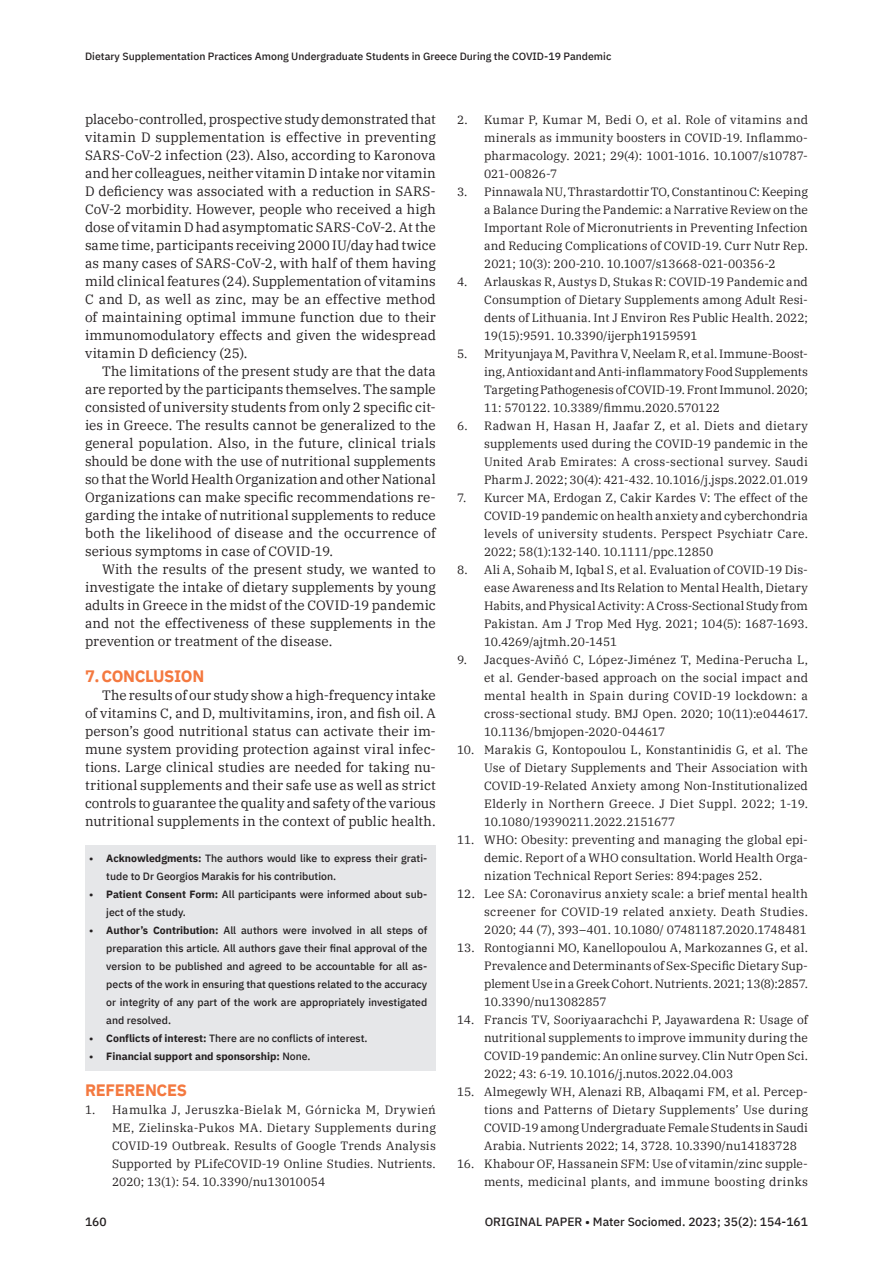
<style>
.page{position:relative;width:893px;height:1263px;background:#fff}
.page>*{position:absolute;margin:0;border:0;box-sizing:border-box;transform-origin:0 0}
.t1{font:700 16.5px "IBM Plex Sans";letter-spacing:-.02em;color:#f47940}
.t2{font:13.5px/18px "IBM Plex Serif";letter-spacing:.005em;color:#231f20;text-align:justify}
.t3{font:12px/18px "IBM Plex Serif";color:#231f20;text-align:justify}
.t4{font:500 12px "IBM Plex Sans";color:#231f20}
.t5{font:500 10.5px/18px "IBM Plex Sans";color:#231f20}
.t6{font:700 10.5px "IBM Plex Sans";color:#231f20}
.s1{font-weight:700}
.s2{font-weight:500}
</style>
<div class="page">
<div style="left:85px;top:846px;width:351px;height:45px;background:#e6e7e9"></div>
<div style="left:85px;top:882px;width:351px;height:45px;background:#e6e7e9"></div>
<div style="left:85px;top:918px;width:351px;height:117px;background:#e6e7e9"></div>
<div style="left:85px;top:1026px;width:351px;height:27px;background:#e6e7e9"></div>
<div style="left:85px;top:1044px;width:351px;height:27px;background:#e6e7e9"></div>
<p class="t5" style="left:85px;top:47px;width:528px">Dietary Supplementation Practices Among Undergraduate Students in Greece During the COVID-19 Pandemic</p>
<p class="t2" style="left:85px;top:109px;width:352px">placebo-controlled, prospective study demonstrated that vitamin D supplementation is effective in preventing SARS-CoV-2 infection (23). Also, according to Karonova and her colleagues, neither vitamin D intake nor vitamin D deficiency was associated with a reduction in SARS-CoV-2 morbidity. However, people who received a high dose of vitamin D had asymptomatic SARS-CoV-2. At the same time, participants receiving 2000 IU/day had twice as many cases of SARS-CoV-2, with half of them having mild clinical features (24). Supplementation of vitamins C and D, as well as zinc, may be an effective method of maintaining optimal immune function due to their immunomodulatory effects and given the widespread vitamin D deficiency (25).</p>
<p class="t2" style="left:85px;top:361px;width:352px;text-indent:17px">The limitations of the present study are that the data are reported by the participants themselves. The sample consisted of university students from only 2 specific cit&shy;ies in Greece. The results cannot be generalized to the general population. Also, in the future, clinical trials should be done with the use of nutritional supplements so that the World Health Organization and other National Organizations can make specific recommendations re&shy;garding the intake of nutritional supplements to reduce both the likelihood of disease and the occurrence of serious symptoms in case of COVID-19.</p>
<p class="t2" style="left:85px;top:559px;width:352px;text-indent:17px">With the results of the present study, we wanted to investigate the intake of dietary supplements by young adults in Greece in the midst of the COVID-19 pandemic and not the effectiveness of these supplements in the prevention or treatment of the disease.</p>
<h1 class="t1" style="left:85px;top:663px;width:121px">7.CONCLUSION</h1>
<p class="t2" style="left:85px;top:685px;width:352px;text-indent:17px">The results of our study show a high-frequency intake of vitamins C, and D, multivitamins, iron, and fish oil. A person’s good nutritional status can activate their im&shy;mune system providing protection against viral infec&shy;tions. Large clinical studies are needed for taking nu&shy;tritional supplements and their safe use as well as strict controls to guarantee the quality and safety of the various nutritional supplements in the context of public health.</p>
<p class="t5" style="left:106px;top:849px;width:323px;text-indent:-17px">• <span class="s1">Acknowledgments:</span> The authors would like to express their grati&shy;tude to Dr Georgios Marakis for his contribution.</p>
<p class="t5" style="left:106px;top:885px;width:323px;text-indent:-17px">• <span class="s1">Patient Consent Form:</span> All participants were informed about sub&shy;ject of the study.</p>
<p class="t5" style="left:106px;top:921px;width:323px;text-align:justify;text-indent:-17px">• <span class="s1">Author’s Contribution:</span> All authors were involved in all steps of preparation this article. All authors gave their final approval of the version to be published and agreed to be accountable for all as&shy;pects of the work in ensuring that questions related to the accuracy or integrity of any part of the work are appropriately investigated and resolved.</p>
<p class="t5" style="left:89px;top:1029px;width:280px">• <span class="s1">Conflicts of interest:</span> There are no conflicts of interest.</p>
<p class="t6" style="left:89px;top:1048px;width:223px"><span class="s2">•</span> Financial support and sponsorship: <span class="s2">None.</span></p>
<h1 class="t1" style="left:85px;top:1077px;width:103px">REFERENCES</h1>
<p class="t3" style="left:112px;top:1100px;width:325px;text-indent:-27px">1. Hamulka J, Jeruszka-Bielak M, Górnicka M, Drywień ME, Zielinska-Pukos MA. Dietary Supplements during COVID-19 Outbreak. Results of Google Trends Analysis Supported by PLifeCOVID-19 Online Studies. Nutrients.<br>2020; 13(1): 54. 10.3390/nu13010054</p>
<p class="t4" style="left:85px;top:1212px;width:23px">160</p>
<p class="t3" style="left:484px;top:110px;width:325px;text-indent:-27px">2. Kumar P, Kumar M, Bedi O, et al. Role of vitamins and minerals as immunity boosters in COVID-19. Inflammo&shy;pharmacology. 2021; 29(4): 1001-1016. 10.1007/s10787- 021-00826-7</p>
<p class="t3" style="left:484px;top:182px;width:325px;text-indent:-27px">3. Pinnawala NU, Thrastardottir TO, Constantinou C: Keeping a Balance During the Pandemic: a Narrative Review on the Important Role of Micronutrients in Preventing Infection and Reducing Complications of COVID-19. Curr Nutr Rep.<br>2021; 10(3): 200-210. 10.1007/s13668-021-00356-2</p>
<p class="t3" style="left:484px;top:272px;width:325px;text-indent:-27px">4. Arlauskas R, Austys D, Stukas R: COVID-19 Pandemic and Consumption of Dietary Supplements among Adult Resi&shy;dents of Lithuania. Int J Environ Res Public Health. 2022; 19(15):9591. 10.3390/ijerph19159591</p>
<p class="t3" style="left:484px;top:344px;width:325px;text-indent:-27px">5. Mrityunjaya M, Pavithra V, Neelam R, et al. Immune-Boost&shy;ing, Antioxidant and Anti-inflammatory Food Supplements Targeting Pathogenesis of COVID-19. Front Immunol. 2020; 11: 570122. 10.3389/fimmu.2020.570122</p>
<p class="t3" style="left:484px;top:416px;width:325px;text-indent:-27px">6. Radwan H, Hasan H, Jaafar Z, et al. Diets and dietary supplements used during the COVID-19 pandemic in the United Arab Emirates: A cross-sectional survey. Saudi Pharm J. 2022; 30(4): 421-432. 10.1016/j.jsps.2022.01.019</p>
<p class="t3" style="left:484px;top:488px;width:325px;text-indent:-27px">7. Kurcer MA, Erdogan Z, Cakir Kardes V: The effect of the COVID-19 pandemic on health anxiety and cyberchondria levels of university students. Perspect Psychiatr Care.<br>2022; 58(1):132-140. 10.1111/ppc.12850</p>
<p class="t3" style="left:484px;top:560px;width:325px;text-indent:-27px">8. Ali A, Sohaib M, Iqbal S, et al. Evaluation of COVID-19 Dis&shy;ease Awareness and Its Relation to Mental Health, Dietary Habits, and Physical Activity: A Cross-Sectional Study from Pakistan. Am J Trop Med Hyg. 2021; 104(5): 1687-1693.<br>10.4269/ajtmh.20-1451</p>
<p class="t3" style="left:484px;top:650px;width:325px;text-indent:-27px">9. Jacques-Aviñó C, López-Jiménez T, Medina-Perucha L, et al. Gender-based approach on the social impact and mental health in Spain during COVID-19 lockdown: a cross-sectional study. BMJ Open. 2020; 10(11):e044617.<br>10.1136/bmjopen-2020-044617</p>
<p class="t3" style="left:484px;top:740px;width:325px;text-indent:-27px">10. Marakis G, Kontopoulou L, Konstantinidis G, et al. The Use of Dietary Supplements and Their Association with COVID-19-Related Anxiety among Non-Institutionalized Elderly in Northern Greece. J Diet Suppl. 2022; 1-19.<br>10.1080/19390211.2022.2151677</p>
<p class="t3" style="left:484px;top:830px;width:325px;text-indent:-27px">11. WHO: Obesity: preventing and managing the global epi&shy;demic. Report of a WHO consultation. World Health Orga&shy;nization Technical Report Series: 894:pages 252.</p>
<p class="t3" style="left:484px;top:884px;width:325px;text-indent:-27px">12. Lee SA: Coronavirus anxiety scale: a brief mental health screener for COVID-19 related anxiety. Death Studies.<br>2020; 44 (7), 393–401. 10.1080/ 07481187.2020.1748481</p>
<p class="t3" style="left:484px;top:938px;width:325px;text-indent:-27px">13. Rontogianni MO, Kanellopoulou A, Markozannes G, et al.<br>Prevalence and Determinants of Sex-Specific Dietary Sup&shy;plement Use in a Greek Cohort. Nutrients. 2021; 13(8):2857.<br>10.3390/nu13082857</p>
<p class="t3" style="left:484px;top:1010px;width:325px;text-indent:-27px">14. Francis TV, Sooriyaarachchi P, Jayawardena R: Usage of nutritional supplements to improve immunity during the COVID-19 pandemic: An online survey. Clin Nutr Open Sci.<br>2022; 43: 6-19. 10.1016/j.nutos.2022.04.003</p>
<p class="t3" style="left:484px;top:1082px;width:325px;text-indent:-27px">15. Almegewly WH, Alenazi RB, Albaqami FM, et al. Percep&shy;tions and Patterns of Dietary Supplements’ Use during COVID-19 among Undergraduate Female Students in Saudi Arabia. Nutrients 2022; 14, 3728. 10.3390/nu14183728</p>
<p class="t3" style="left:457px;top:1154px;width:352px;text-align:right">16. Khabour OF, Hassanein SFM: Use of vitamin/zinc supple&shy;ments, medicinal plants, and immune boosting drinks</p>
<p class="t4" style="left:485px;top:1212px;width:325px">ORIGINAL PAPER • Mater Sociomed. 2023; 35(2): 154-161</p>
</div>
